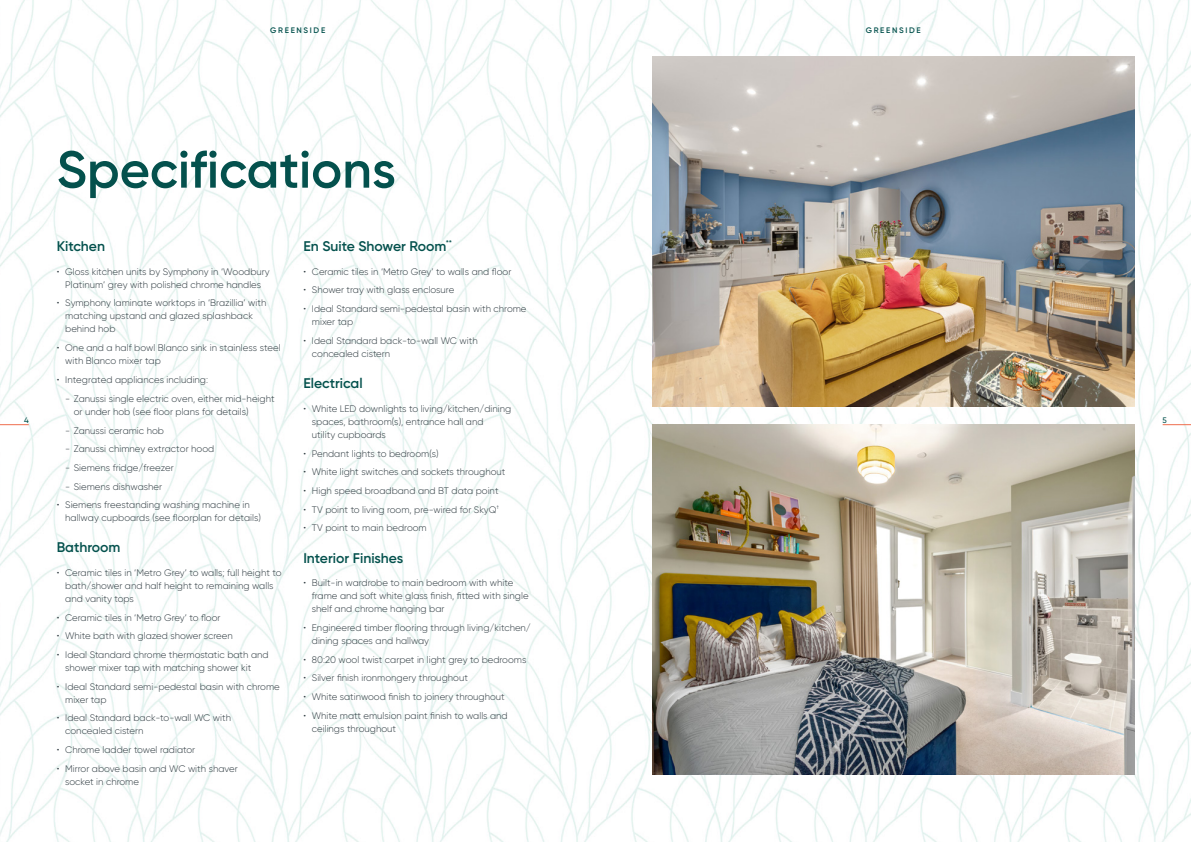
<style>
.page{position:relative;width:1191px;height:842px;background:#fff}
.page>*{position:absolute;margin:0;border:0;box-sizing:border-box;transform-origin:0 0}
.Paragraph_Style_1{font:600 52px "Gilroy";color:#04514d}
.specs_-_subhead{font:600 14px "Gilroy";color:#04514d}
.specs_-_bullets{font:300 9.5px/13px "Gilroy";color:#2f3b41}
.t1{font:600 8px "Gilroy";letter-spacing:.21em;color:#04514d}
.t2{font:500 8px "Gilroy";color:#04514d}
</style>
<div class="page">
<img style="left:0;top:0;width:1191px;height:842px">
<img style="left:652px;top:57px;width:482px;height:349px">
<img style="left:652px;top:425px;width:482px;height:349px">
<svg style="left:0;top:424px;width:29px;height:1px"></svg>
<svg style="left:1162px;top:424px;width:29px;height:1px"></svg>
<p class="t1" style="left:270px;top:25px;width:57px">GREENSIDE</p>
<p class="t1" style="left:865px;top:25px;width:57px">GREENSIDE</p>
<p class="Paragraph_Style_1" style="left:57px;top:137px;width:341px">Specifications</p>
<p class="specs_-_subhead" style="left:303px;top:237px;width:150px">En Suite Shower Room<sup>**</sup></p>
<p class="specs_-_bullets" style="left:303px;top:265px;width:209px">• Ceramic tiles in ‘Metro Grey’ to walls and floor</p>
<p class="specs_-_bullets" style="left:303px;top:283px;width:152px">• Shower tray with glass enclosure</p>
<p class="specs_-_bullets" style="left:312px;top:302px;width:216px;text-indent:-9px">• Ideal Standard semi-pedestal basin with chrome mixer tap</p>
<p class="specs_-_bullets" style="left:312px;top:334px;width:167px;text-indent:-9px">• Ideal Standard back-to-wall WC with concealed cistern</p>
<p class="specs_-_subhead" style="left:303px;top:375px;width:61px">Electrical</p>
<p class="specs_-_bullets" style="left:312px;top:402px;width:201px;text-indent:-9px">• White LED downlights to living/kitchen/dining spaces, bathroom(s), entrance hall and<br>utility cupboards</p>
<p class="specs_-_bullets" style="left:303px;top:447px;width:137px">• Pendant lights to bedroom(s)</p>
<p class="specs_-_bullets" style="left:303px;top:465px;width:203px">• White light switches and sockets throughout</p>
<p class="specs_-_bullets" style="left:303px;top:484px;width:197px">• High speed broadband and BT data point</p>
<p class="specs_-_bullets" style="left:303px;top:503px;width:197px">• TV point to living room, pre-wired for SkyQ<sup>†</sup></p>
<p class="specs_-_bullets" style="left:303px;top:521px;width:125px">• TV point to main bedroom</p>
<p class="specs_-_subhead" style="left:303px;top:549px;width:101px">Interior Finishes</p>
<p class="specs_-_bullets" style="left:312px;top:576px;width:218px;text-indent:-9px">• Built-in wardrobe to main bedroom with white frame and soft white glass finish, fitted with single shelf and chrome hanging bar</p>
<p class="specs_-_bullets" style="left:312px;top:621px;width:220px;text-indent:-9px">• Engineered timber flooring through living/kitchen/ dining spaces and hallway</p>
<p class="specs_-_bullets" style="left:303px;top:653px;width:224px">• 80:20 wool twist carpet in light grey to bedrooms</p>
<p class="specs_-_bullets" style="left:303px;top:671px;width:166px">• Silver finish ironmongery throughout</p>
<p class="specs_-_bullets" style="left:303px;top:690px;width:203px">• White satinwood finish to joinery throughout</p>
<p class="specs_-_bullets" style="left:312px;top:709px;width:197px;text-indent:-9px">• White matt emulsion paint finish to walls and ceilings throughout</p>
<p class="specs_-_subhead" style="left:57px;top:237px;width:50px">Kitchen</p>
<p class="specs_-_bullets" style="left:57px;top:265px;width:214px;text-align:center">• Gloss kitchen units by Symphony in ‘Woodbury<br>Platinum’ grey with polished chrome handles</p>
<p class="specs_-_bullets" style="left:65px;top:296px;width:203px;text-indent:-9px">• Symphony laminate worktops in ‘Brazillia’ with matching upstand and glazed splashback behind hob</p>
<p class="specs_-_bullets" style="left:65px;top:341px;width:217px;text-indent:-9px">• One and a half bowl Blanco sink in stainless steel with Blanco mixer tap</p>
<p class="specs_-_bullets" style="left:57px;top:373px;width:153px">• Integrated appliances including:</p>
<p class="specs_-_bullets" style="left:74px;top:392px;width:202px;text-indent:-9px">- Zanussi single electric oven, either mid-height or under hob (see floor plans for details)</p>
<p class="specs_-_bullets" style="left:65px;top:424px;width:100px">- Zanussi ceramic hob</p>
<p class="specs_-_bullets" style="left:65px;top:443px;width:151px">- Zanussi chimney extractor hood</p>
<p class="specs_-_bullets" style="left:65px;top:461px;width:110px">- Siemens fridge/freezer</p>
<p class="specs_-_bullets" style="left:65px;top:480px;width:99px">- Siemens dishwasher</p>
<p class="specs_-_bullets" style="left:65px;top:498px;width:197px;text-indent:-9px">• Siemens freestanding washing machine in hallway cupboards (see floorplan for details)</p>
<p class="specs_-_subhead" style="left:57px;top:539px;width:65px">Bathroom</p>
<p class="specs_-_bullets" style="left:65px;top:566px;width:218px;text-indent:-9px">• Ceramic tiles in ‘Metro Grey’ to walls; full height to bath/shower and half height to remaining walls and vanity tops</p>
<p class="specs_-_bullets" style="left:57px;top:611px;width:165px">• Ceramic tiles in ‘Metro Grey’ to floor</p>
<p class="specs_-_bullets" style="left:57px;top:629px;width:178px">• White bath with glazed shower screen</p>
<p class="specs_-_bullets" style="left:65px;top:648px;width:205px;text-indent:-9px">• Ideal Standard chrome thermostatic bath and shower mixer tap with matching shower kit</p>
<p class="specs_-_bullets" style="left:65px;top:680px;width:216px;text-indent:-9px">• Ideal Standard semi-pedestal basin with chrome mixer tap</p>
<p class="specs_-_bullets" style="left:65px;top:711px;width:167px;text-indent:-9px">• Ideal Standard back-to-wall WC with concealed cistern</p>
<p class="specs_-_bullets" style="left:57px;top:743px;width:140px">• Chrome ladder towel radiator</p>
<p class="specs_-_bullets" style="left:65px;top:762px;width:174px;text-indent:-9px">• Mirror above basin and WC with shaver socket in chrome</p>
<p class="t2" style="left:24px;top:415px;width:6px">4</p>
<p class="t2" style="left:1162px;top:415px;width:6px">5</p>
</div>
